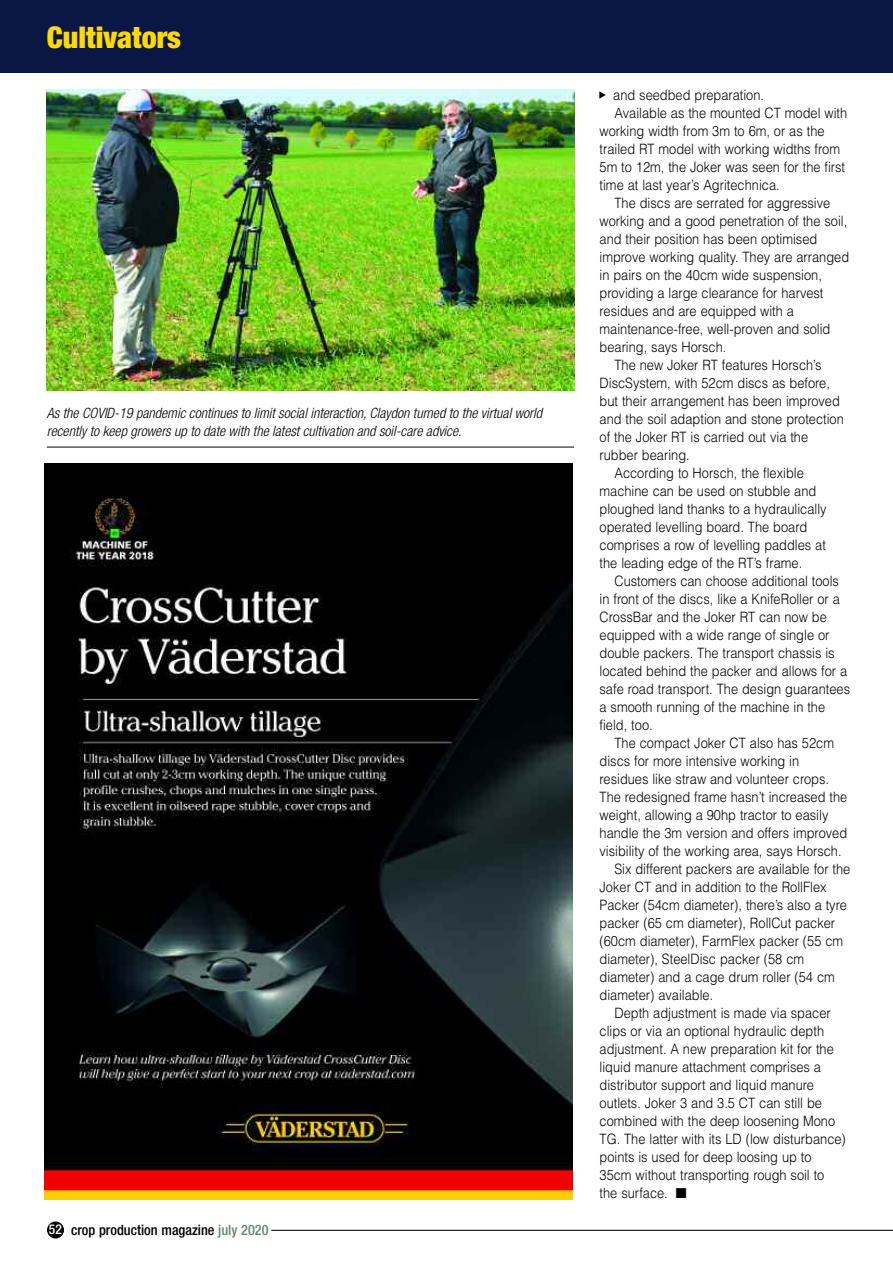
<style>
.page{position:relative;width:893px;height:1263px;background:#fff}
.page>*{position:absolute;margin:0;border:0;box-sizing:border-box;transform-origin:0 0}
.t1{font:900 condensed 30px "Helvetica Neue";color:#ffd902}
.t2{font:300 14.25px "Helvetica";color:#000;scale:.9 1}
.t3{font:italic 300 condensed 14.25px/18px "Helvetica Neue";color:#000}
.t4{font:500 condensed 14.25px "Helvetica Neue";color:#000}
.s1{font-size:13.5px;color:#fff}
.s2{color:#60896c}
</style>
<div class="page">
<div style="left:47px;top:1221px;width:17px;height:17px;background:#000;border-radius:50%"></div>
<hr style="left:271px;top:1230px;width:622px;height:1px;background:#000">
<img style="left:47px;top:89px;width:527px;height:302px">
<hr style="left:47px;top:447px;width:527px;height:1px;background:#000">
<div style="left:0;top:0;width:893px;height:72px;background:#0a1643"></div>
<img style="left:45px;top:463px;width:527px;height:736px">
<h1 class="t1" style="left:47px;top:27px;width:136px">Cultivators</h1>
<p class="t3" style="left:47px;top:406px;width:497px">As the COVID-19 pandemic continues to limit social interaction, Claydon turned to the virtual world recently to keep growers up to date with the latest cultivation and soil-care advice.</p>
<p class="t4" style="left:49px;top:1225px;width:221px"><span class="s1">52</span> crop production magazine <span class="s2">july 2020</span></p>
<p class="t2" style="left:613px;top:86px;width:169px">and seedbed preparation.</p>
<p class="t2" style="left:614px;top:104px;width:260px">Available as the mounted CT model with</p>
<p class="t2" style="left:600px;top:122px;width:252px">working width from 3m to 6m, or as the</p>
<p class="t2" style="left:600px;top:140px;width:269px">trailed RT model with working widths from</p>
<p class="t2" style="left:600px;top:158px;width:274px">5m to 12m, the Joker was seen for the first</p>
<p class="t2" style="left:600px;top:176px;width:202px">time at last year’s Agritechnica.</p>
<p class="t2" style="left:614px;top:194px;width:241px">The discs are serrated for aggressive</p>
<p class="t2" style="left:600px;top:212px;width:277px">working and a good penetration of the soil,</p>
<p class="t2" style="left:600px;top:230px;width:243px">and their position has been optimised</p>
<p class="t2" style="left:600px;top:248px;width:279px">improve working quality. They are arranged</p>
<p class="t2" style="left:600px;top:266px;width:249px">in pairs on the 40cm wide suspension,</p>
<p class="t2" style="left:600px;top:284px;width:250px">providing a large clearance for harvest</p>
<p class="t2" style="left:600px;top:302px;width:218px">residues and are equipped with a</p>
<p class="t2" style="left:600px;top:320px;width:258px">maintenance-free, well-proven and solid</p>
<p class="t2" style="left:600px;top:338px;width:142px">bearing, says Horsch.</p>
<p class="t2" style="left:614px;top:356px;width:232px">The new Joker RT features Horsch’s</p>
<p class="t2" style="left:600px;top:374px;width:257px">DiscSystem, with 52cm discs as before,</p>
<p class="t2" style="left:600px;top:392px;width:269px">but their arrangement has been improved</p>
<p class="t2" style="left:600px;top:410px;width:273px">and the soil adaption and stone protection</p>
<p class="t2" style="left:600px;top:428px;width:233px">of the Joker RT is carried out via the</p>
<p class="t2" style="left:600px;top:446px;width:102px">rubber bearing.</p>
<p class="t2" style="left:614px;top:464px;width:212px">According to Horsch, the flexible</p>
<p class="t2" style="left:600px;top:482px;width:242px">machine can be used on stubble and</p>
<p class="t2" style="left:600px;top:500px;width:254px">ploughed land thanks to a hydraulically</p>
<p class="t2" style="left:600px;top:518px;width:232px">operated levelling board. The board</p>
<p class="t2" style="left:600px;top:536px;width:253px">comprises a row of levelling paddles at</p>
<p class="t2" style="left:600px;top:554px;width:227px">the leading edge of the RT’s frame.</p>
<p class="t2" style="left:614px;top:572px;width:251px">Customers can choose additional tools</p>
<p class="t2" style="left:600px;top:590px;width:269px">in front of the discs, like a KnifeRoller or a</p>
<p class="t2" style="left:600px;top:608px;width:254px">CrossBar and the Joker RT can now be</p>
<p class="t2" style="left:600px;top:626px;width:257px">equipped with a wide range of single or</p>
<p class="t2" style="left:600px;top:644px;width:263px">double packers. The transport chassis is</p>
<p class="t2" style="left:600px;top:662px;width:277px">located behind the packer and allows for a</p>
<p class="t2" style="left:600px;top:680px;width:280px">safe road transport. The design guarantees</p>
<p class="t2" style="left:600px;top:698px;width:252px">a smooth running of the machine in the</p>
<p class="t2" style="left:600px;top:716px;width:61px">field, too.</p>
<p class="t2" style="left:614px;top:734px;width:245px">The compact Joker CT also has 52cm</p>
<p class="t2" style="left:600px;top:752px;width:223px">discs for more intensive working in</p>
<p class="t2" style="left:600px;top:770px;width:256px">residues like straw and volunteer crops.</p>
<p class="t2" style="left:600px;top:788px;width:277px">The redesigned frame hasn’t increased the</p>
<p class="t2" style="left:600px;top:806px;width:256px">weight, allowing a 90hp tractor to easily</p>
<p class="t2" style="left:600px;top:824px;width:277px">handle the 3m version and offers improved</p>
<p class="t2" style="left:600px;top:842px;width:270px">visibility of the working area, says Horsch.</p>
<p class="t2" style="left:614px;top:860px;width:264px">Six different packers are available for the</p>
<p class="t2" style="left:600px;top:878px;width:254px">Joker CT and in addition to the RollFlex</p>
<p class="t2" style="left:600px;top:896px;width:276px">Packer (54cm diameter), there’s also a tyre</p>
<p class="t2" style="left:600px;top:914px;width:263px">packer (65 cm diameter), RollCut packer</p>
<p class="t2" style="left:600px;top:932px;width:272px">(60cm diameter), FarmFlex packer (55 cm</p>
<p class="t2" style="left:600px;top:950px;width:229px">diameter), SteelDisc packer (58 cm</p>
<p class="t2" style="left:600px;top:968px;width:263px">diameter) and a cage drum roller (54 cm</p>
<p class="t2" style="left:600px;top:986px;width:128px">diameter) available.</p>
<p class="t2" style="left:614px;top:1004px;width:242px">Depth adjustment is made via spacer</p>
<p class="t2" style="left:600px;top:1022px;width:251px">clips or via an optional hydraulic depth</p>
<p class="t2" style="left:600px;top:1040px;width:262px">adjustment. A new preparation kit for the</p>
<p class="t2" style="left:600px;top:1058px;width:248px">liquid manure attachment comprises a</p>
<p class="t2" style="left:600px;top:1076px;width:240px">distributor support and liquid manure</p>
<p class="t2" style="left:600px;top:1094px;width:249px">outlets. Joker 3 and 3.5 CT can still be</p>
<p class="t2" style="left:600px;top:1112px;width:263px">combined with the deep loosening Mono</p>
<p class="t2" style="left:600px;top:1130px;width:275px">TG. The latter with its LD (low disturbance)</p>
<p class="t2" style="left:600px;top:1148px;width:237px">points is used for deep loosing up to</p>
<p class="t2" style="left:600px;top:1166px;width:251px">35cm without transporting rough soil to</p>
<p class="t2" style="left:600px;top:1184px;width:98px">the surface. ■</p>
</div>
